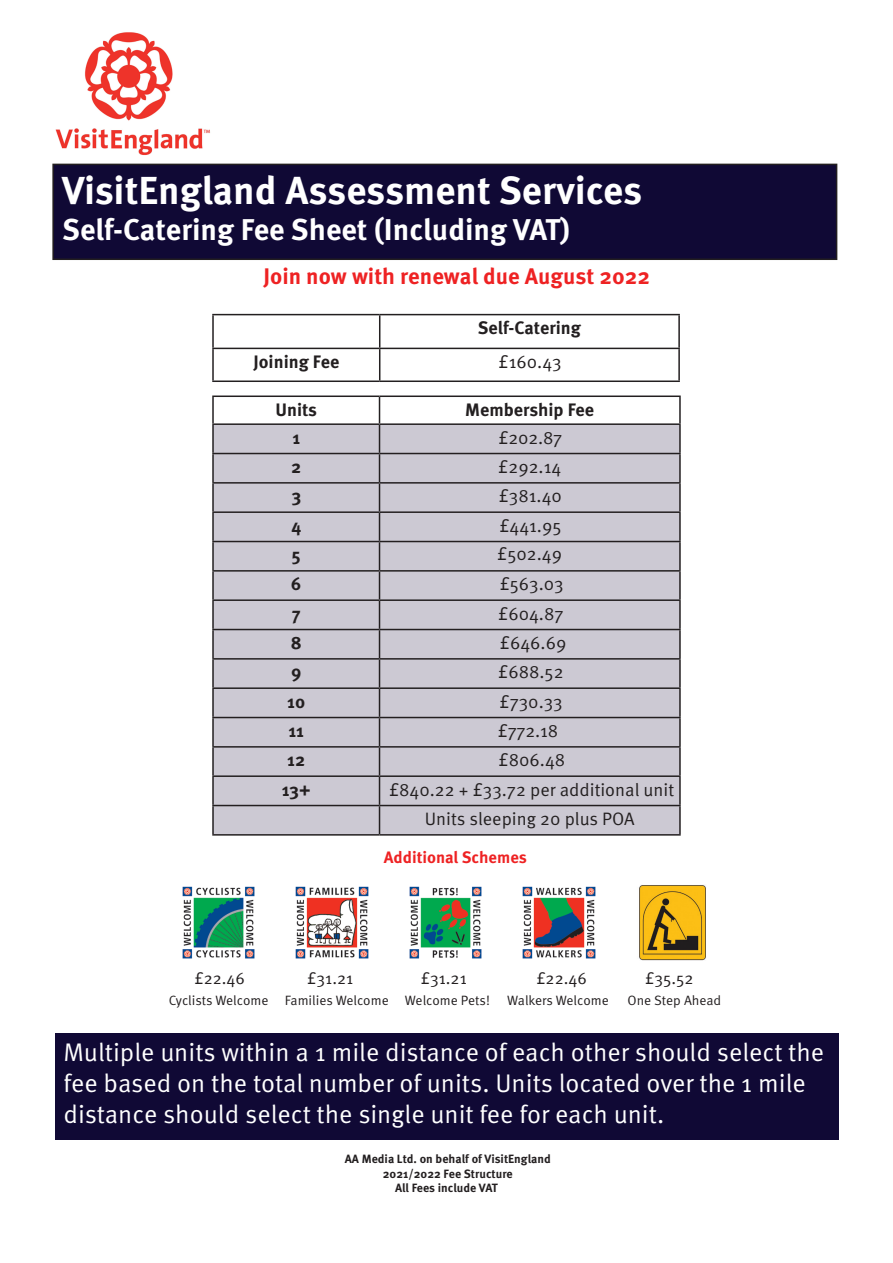
<style>
.page{position:relative;width:893px;height:1263px;background:#fff}
.page>*{position:absolute;margin:0;border:0;box-sizing:border-box;transform-origin:0 0}
.t1{font:700 39px "Meta Pro";color:#fff}
.t2{font:700 30px "Meta Pro";color:#fff}
.t3{font:25.5px/30.6px "Meta Pro";color:#fff}
.t4{font:700 22.5px "Meta Pro";color:#ee2223}
.t5{font:18px "Meta Pro";color:#231f20}
.t6{font:700 18px "Meta Pro";color:#231f20}
.t7{font:16.5px "Meta Pro";color:#231f20}
.t8{font:700 16.5px "Meta Pro";color:#ee2223}
.t9{font:13.5px "Meta Pro";color:#231f20}
.t10{font:700 12px/14.2px "Meta Pro";color:#231f20;text-align:center}
</style>
<div class="page">
<img style="left:52px;top:32px;width:177px;height:132px">
<div style="left:53px;top:164px;width:784px;height:95px;background:#100935"></div>
<div style="left:52px;top:164px;width:785px;height:96px;border:2px solid #231f20"></div>
<hr style="left:212px;top:395px;width:167px;height:2px;background:#231f20">
<hr style="left:212px;top:397px;width:2px;height:26px;background:#231f20">
<hr style="left:379px;top:395px;width:302px;height:2px;background:#231f20">
<hr style="left:679px;top:397px;width:2px;height:26px;background:#231f20">
<hr style="left:212px;top:423px;width:167px;height:2px;background:#231f20">
<hr style="left:212px;top:425px;width:2px;height:28px;background:#231f20">
<hr style="left:379px;top:423px;width:302px;height:2px;background:#231f20">
<hr style="left:679px;top:425px;width:2px;height:28px;background:#231f20">
<hr style="left:212px;top:453px;width:167px;height:1px;background:#231f20">
<hr style="left:212px;top:454px;width:2px;height:28px;background:#231f20">
<hr style="left:379px;top:453px;width:302px;height:1px;background:#231f20">
<hr style="left:679px;top:454px;width:2px;height:28px;background:#231f20">
<hr style="left:212px;top:482px;width:167px;height:2px;background:#231f20">
<hr style="left:212px;top:484px;width:2px;height:27px;background:#231f20">
<hr style="left:379px;top:482px;width:302px;height:2px;background:#231f20">
<hr style="left:679px;top:484px;width:2px;height:27px;background:#231f20">
<hr style="left:212px;top:511px;width:167px;height:2px;background:#231f20">
<hr style="left:212px;top:513px;width:2px;height:28px;background:#231f20">
<hr style="left:379px;top:511px;width:302px;height:2px;background:#231f20">
<hr style="left:679px;top:513px;width:2px;height:28px;background:#231f20">
<hr style="left:212px;top:541px;width:167px;height:1px;background:#231f20">
<hr style="left:212px;top:542px;width:2px;height:28px;background:#231f20">
<hr style="left:379px;top:541px;width:302px;height:1px;background:#231f20">
<hr style="left:679px;top:542px;width:2px;height:28px;background:#231f20">
<hr style="left:212px;top:570px;width:167px;height:2px;background:#231f20">
<hr style="left:212px;top:572px;width:2px;height:27px;background:#231f20">
<hr style="left:379px;top:570px;width:302px;height:2px;background:#231f20">
<hr style="left:679px;top:572px;width:2px;height:27px;background:#231f20">
<hr style="left:212px;top:599px;width:167px;height:2px;background:#231f20">
<hr style="left:212px;top:601px;width:2px;height:28px;background:#231f20">
<hr style="left:379px;top:599px;width:302px;height:2px;background:#231f20">
<hr style="left:679px;top:601px;width:2px;height:28px;background:#231f20">
<hr style="left:212px;top:629px;width:167px;height:1px;background:#231f20">
<hr style="left:212px;top:630px;width:2px;height:28px;background:#231f20">
<hr style="left:379px;top:629px;width:302px;height:1px;background:#231f20">
<hr style="left:679px;top:630px;width:2px;height:28px;background:#231f20">
<hr style="left:212px;top:658px;width:167px;height:2px;background:#231f20">
<hr style="left:212px;top:660px;width:2px;height:27px;background:#231f20">
<hr style="left:379px;top:658px;width:302px;height:2px;background:#231f20">
<hr style="left:679px;top:660px;width:2px;height:27px;background:#231f20">
<hr style="left:212px;top:687px;width:167px;height:2px;background:#231f20">
<hr style="left:212px;top:689px;width:2px;height:28px;background:#231f20">
<hr style="left:379px;top:687px;width:302px;height:2px;background:#231f20">
<hr style="left:679px;top:689px;width:2px;height:28px;background:#231f20">
<hr style="left:212px;top:717px;width:167px;height:1px;background:#231f20">
<hr style="left:212px;top:718px;width:2px;height:28px;background:#231f20">
<hr style="left:379px;top:717px;width:302px;height:1px;background:#231f20">
<hr style="left:679px;top:718px;width:2px;height:28px;background:#231f20">
<hr style="left:212px;top:746px;width:167px;height:2px;background:#231f20">
<hr style="left:212px;top:748px;width:2px;height:27px;background:#231f20">
<hr style="left:379px;top:746px;width:302px;height:2px;background:#231f20">
<hr style="left:679px;top:748px;width:2px;height:27px;background:#231f20">
<hr style="left:212px;top:775px;width:167px;height:2px;background:#231f20">
<hr style="left:212px;top:777px;width:2px;height:28px;background:#231f20">
<hr style="left:379px;top:775px;width:302px;height:2px;background:#231f20">
<hr style="left:679px;top:777px;width:2px;height:28px;background:#231f20">
<hr style="left:212px;top:805px;width:167px;height:1px;background:#231f20">
<hr style="left:212px;top:806px;width:2px;height:28px;background:#231f20">
<hr style="left:379px;top:805px;width:302px;height:1px;background:#231f20">
<svg style="left:213px;top:396px;width:467px;height:438px;background:#c5c2cb"></svg>
<hr style="left:679px;top:806px;width:2px;height:28px;background:#231f20">
<hr style="left:212px;top:834px;width:167px;height:2px;background:#231f20">
<hr style="left:379px;top:834px;width:302px;height:2px;background:#231f20">
<svg style="left:214px;top:315px;width:464px;height:65px"></svg>
<hr style="left:212px;top:314px;width:168px;height:1px;background:#231f20">
<hr style="left:212px;top:315px;width:2px;height:33px;background:#231f20">
<hr style="left:380px;top:314px;width:300px;height:1px;background:#231f20">
<hr style="left:379px;top:315px;width:1px;height:33px;background:#231f20">
<hr style="left:678px;top:315px;width:2px;height:33px;background:#231f20">
<hr style="left:212px;top:348px;width:168px;height:1px;background:#231f20">
<hr style="left:212px;top:349px;width:2px;height:31px;background:#231f20">
<hr style="left:380px;top:348px;width:300px;height:1px;background:#231f20">
<hr style="left:379px;top:349px;width:1px;height:31px;background:#231f20">
<hr style="left:678px;top:349px;width:2px;height:31px;background:#231f20">
<hr style="left:212px;top:380px;width:168px;height:2px;background:#231f20">
<hr style="left:380px;top:380px;width:300px;height:2px;background:#231f20">
<div style="left:56px;top:1033px;width:783px;height:107px;background:#100935"></div>
<img style="left:182px;top:886px;width:73px;height:73px">
<img style="left:295px;top:886px;width:74px;height:73px">
<img style="left:409px;top:886px;width:73px;height:73px">
<img style="left:522px;top:886px;width:74px;height:73px">
<img style="left:639px;top:885px;width:67px;height:76px">
<p class="t1" style="left:62px;top:160px;width:582px">VisitEngland Assessment Services</p>
<p class="t2" style="left:62px;top:206px;width:510px">Self-Catering Fee Sheet (Including VAT)</p>
<p class="t4" style="left:263px;top:258px;width:388px">Join now with renewal due August 2022</p>
<p class="t6" style="left:478px;top:314px;width:105px">Self-Catering</p>
<p class="t6" style="left:253px;top:348px;width:87px">Joining Fee</p>
<p class="t5" style="left:499px;top:348px;width:65px">£160.43</p>
<p class="t6" style="left:275px;top:395px;width:43px">Units</p>
<p class="t6" style="left:465px;top:395px;width:130px">Membership Fee</p>
<p class="t6" style="left:292px;top:423px;width:9px">1</p>
<p class="t5" style="left:498px;top:424px;width:65px">£202.87</p>
<p class="t6" style="left:291px;top:453px;width:12px">2</p>
<p class="t5" style="left:498px;top:453px;width:65px">£292.14</p>
<p class="t6" style="left:291px;top:482px;width:11px">3</p>
<p class="t5" style="left:499px;top:483px;width:65px">£381.40</p>
<p class="t6" style="left:291px;top:511px;width:11px">4</p>
<p class="t5" style="left:499px;top:512px;width:64px">£441.95</p>
<p class="t6" style="left:292px;top:541px;width:11px">5</p>
<p class="t5" style="left:497px;top:540px;width:66px">£502.49</p>
<p class="t6" style="left:291px;top:570px;width:12px">6</p>
<p class="t5" style="left:500px;top:570px;width:65px">£563.03</p>
<p class="t6" style="left:292px;top:599px;width:10px">7</p>
<p class="t5" style="left:498px;top:600px;width:67px">£604.87</p>
<p class="t6" style="left:291px;top:629px;width:12px">8</p>
<p class="t5" style="left:500px;top:629px;width:68px">£646.69</p>
<p class="t6" style="left:291px;top:658px;width:12px">9</p>
<p class="t5" style="left:498px;top:658px;width:67px">£688.52</p>
<p class="t6" style="left:287px;top:687px;width:19px">10</p>
<p class="t5" style="left:500px;top:688px;width:65px">£730.33</p>
<p class="t6" style="left:288px;top:717px;width:17px">11</p>
<p class="t5" style="left:498px;top:717px;width:62px">£772.18</p>
<p class="t6" style="left:287px;top:746px;width:19px">12</p>
<p class="t5" style="left:499px;top:746px;width:68px">£806.48</p>
<p class="t6" style="left:282px;top:775px;width:30px">13+</p>
<p class="t5" style="left:389px;top:776px;width:287px">£840.22 + £33.72 per additional unit</p>
<p class="t5" style="left:425px;top:805px;width:211px">Units sleeping 20 plus POA</p>
<p class="t8" style="left:384px;top:844px;width:145px">Additional Schemes</p>
<p class="t7" style="left:194px;top:966px;width:52px">£22.46</p>
<p class="t7" style="left:307px;top:966px;width:48px">£31.21</p>
<p class="t7" style="left:421px;top:966px;width:48px">£31.21</p>
<p class="t7" style="left:536px;top:966px;width:52px">£22.46</p>
<p class="t7" style="left:645px;top:966px;width:50px">£35.52</p>
<p class="t9" style="left:169px;top:990px;width:101px">Cyclists Welcome</p>
<p class="t9" style="left:285px;top:990px;width:105px">Families Welcome</p>
<p class="t9" style="left:405px;top:990px;width:87px">Welcome Pets!</p>
<p class="t9" style="left:507px;top:990px;width:103px">Walkers Welcome</p>
<p class="t9" style="left:627px;top:990px;width:95px">One Step Ahead</p>
<p class="t3" style="left:64px;top:1035px;width:762px">Multiple units within a 1 mile distance of each other should select the fee based on the total number of units. Units located over the 1 mile distance should select the single unit fee for each unit.</p>
<p class="t10" style="left:345px;top:1151px;width:207px">AA Media Ltd. on behalf of VisitEngland<br>2021/2022 Fee Structure<br>All Fees include VAT</p>
</div>
